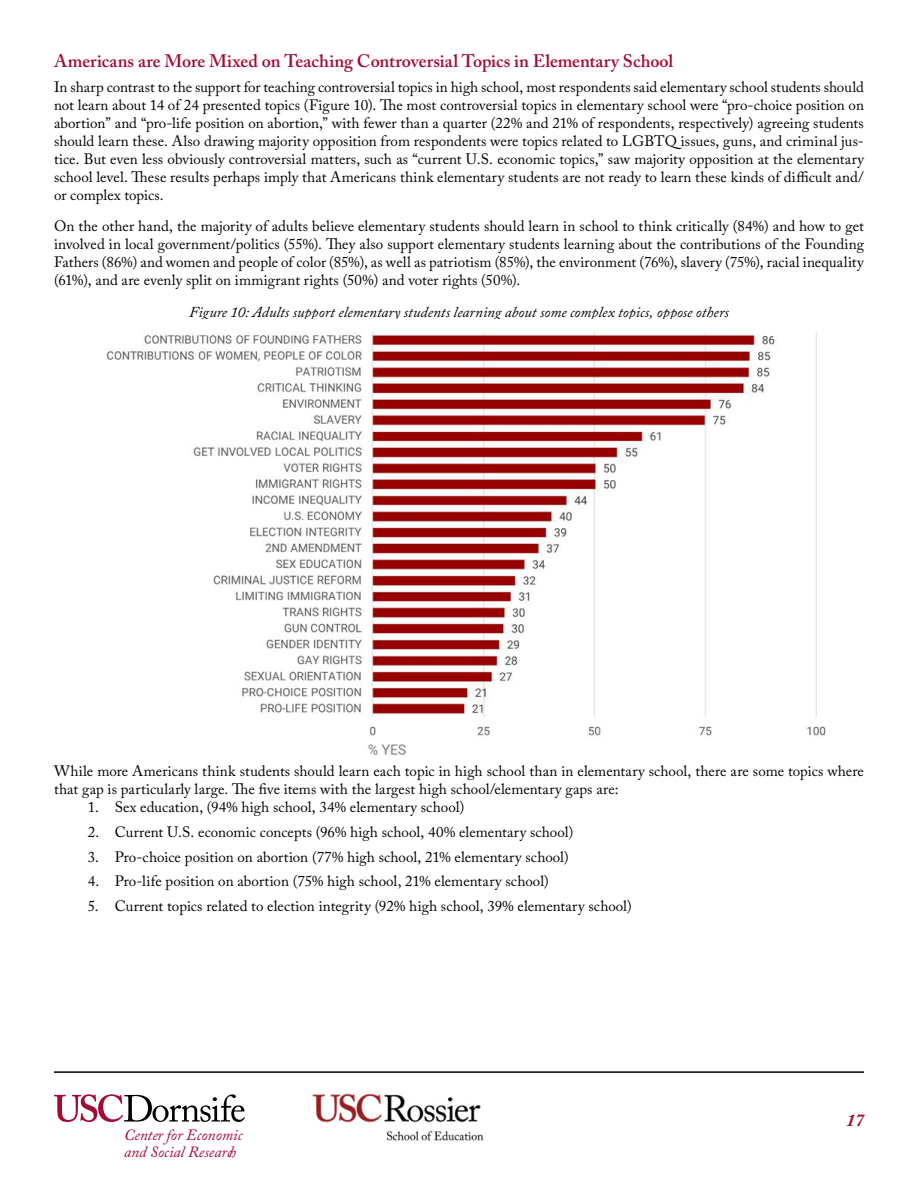
<style>
.page{position:relative;width:918px;height:1188px;background:#fff}
.page>*{position:absolute;margin:0;border:0;box-sizing:border-box;transform-origin:0 0}
.t1{font:600 18px "Adobe Caslon Pro";color:#a30b35}
.t2{font:italic 700 18px "Adobe Caslon Pro";color:#a30b35}
.t3{font:italic 15.6px/17px "Adobe Caslon Pro";color:#a30b35}
.t4{font:15px/18px "Adobe Caslon Pro";letter-spacing:.005em;color:#000;text-align:justify}
.t5{font:italic 15px "Adobe Caslon Pro";letter-spacing:.005em;color:#000}
</style>
<div class="page">
<svg style="left:54px;top:1094px;width:191px;height:28px"></svg>
<hr style="left:54px;top:1071px;width:810px;height:2px;background:#000">
<img style="left:291px;top:1071px;width:215px;height:70px">
<img style="left:106px;top:332px;width:720px;height:423px">
<p class="t1" style="left:54px;top:50px;width:621px">Americans are More Mixed on Teaching Controversial Topics in Elementary School</p>
<p class="t4" style="left:54px;top:78px;width:812px">In sharp contrast to the support for teaching controversial topics in high school, most respondents said elementary school students should not learn about 14 of 24 presented topics (Figure 10). The most controversial topics in elementary school were “pro-choice position on abortion” and “pro-life position on abortion,” with fewer than a quarter (22% and 21% of respondents, respectively) agreeing students should learn these. Also drawing majority opposition from respondents were topics related to LGBTQ issues, guns, and criminal jus&shy;tice. But even less obviously controversial matters, such as “current U.S. economic topics,” saw majority opposition at the elementary school level. These results perhaps imply that Americans think elementary students are not ready to learn these kinds of difficult and/ or complex topics.</p>
<p class="t4" style="left:54px;top:217px;width:812px">On the other hand, the majority of adults believe elementary students should learn in school to think critically (84%) and how to get involved in local government/politics (55%). They also support elementary students learning about the contributions of the Founding Fathers (86%) and women and people of color (85%), as well as patriotism (85%), the environment (76%), slavery (75%), racial inequality (61%), and are evenly split on immigrant rights (50%) and voter rights (50%).</p>
<p class="t5" style="left:189px;top:303px;width:541px">Figure 10: Adults support elementary students learning about some complex topics, oppose others</p>
<p class="t4" style="left:54px;top:762px;width:811px">While more Americans think students should learn each topic in high school than in elementary school, there are some topics where that gap is particularly large. The five items with the largest high school/elementary gaps are:</p>
<p class="t4" style="left:88px;top:798px;width:378px">1. Sex education, (94% high school, 34% elementary school)</p>
<p class="t4" style="left:88px;top:823px;width:487px">2. Current U.S. economic concepts (96% high school, 40% elementary school)</p>
<p class="t4" style="left:88px;top:847px;width:483px">3. Pro-choice position on abortion (77% high school, 21% elementary school)</p>
<p class="t4" style="left:88px;top:872px;width:463px">4. Pro-life position on abortion (75% high school, 21% elementary school)</p>
<p class="t4" style="left:88px;top:897px;width:546px">5. Current topics related to election integrity (92% high school, 39% elementary school)</p>
<p class="t3" style="left:124px;top:1127px;width:120px">Center for Economic and Social Research</p>
<p class="t2" style="left:846px;top:1109px;width:19px">17</p>
</div>
